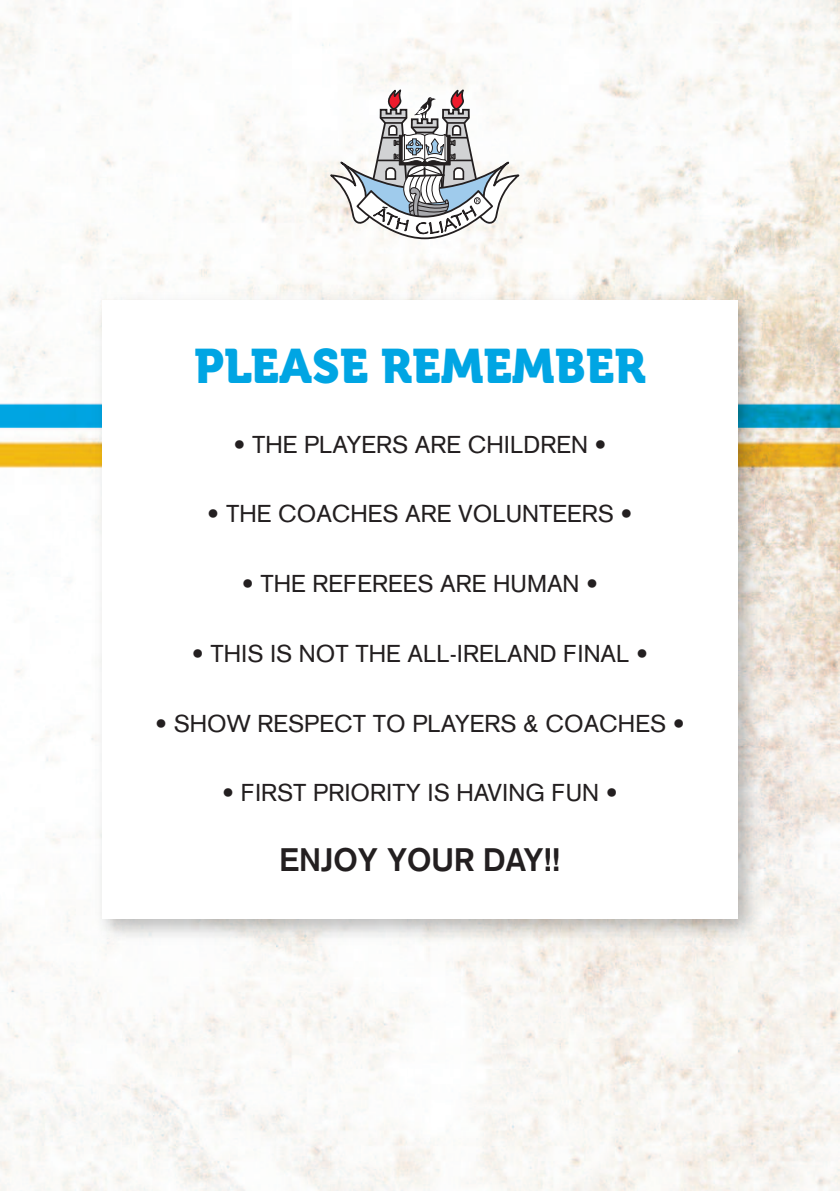
<style>
.page{position:relative;width:840px;height:1191px;background:#fff}
.page>*{position:absolute;margin:0;border:0;box-sizing:border-box;transform-origin:0 0}
.t1{font:48px "Museo 900";color:#00a5e3}
.t2{font:700 32px "Akzidenz Grotesk";color:#231f20}
.t3{font:24px "Akzidenz Grotesk";color:#231f20}
</style>
<div class="page">
<img style="left:0;top:0;width:839px;height:1191px">
<img style="left:88px;top:287px;width:679px;height:663px">
<div style="left:102px;top:300px;width:635px;height:619px;background:#fff"></div>
<svg style="left:330px;top:89px;width:189px;height:150px"></svg>
<h1 class="t1" style="left:194px;top:349px;width:453px">PLEASE REMEMBER</h1>
<p class="t3" style="left:233px;top:436px;width:374px">• THE PLAYERS ARE CHILDREN •</p>
<p class="t3" style="left:207px;top:505px;width:426px">• THE COACHES ARE VOLUNTEERS •</p>
<p class="t3" style="left:242px;top:575px;width:357px">• THE REFEREES ARE HUMAN •</p>
<p class="t3" style="left:192px;top:645px;width:457px">• THIS IS NOT THE ALL-IRELAND FINAL •</p>
<p class="t3" style="left:155px;top:714px;width:530px">• SHOW RESPECT TO PLAYERS &amp; COACHES •</p>
<p class="t3" style="left:222px;top:784px;width:397px">• FIRST PRIORITY IS HAVING FUN •</p>
<h2 class="t2" style="left:279px;top:848px;width:282px">ENJOY YOUR DAY!!</h2>
</div>
